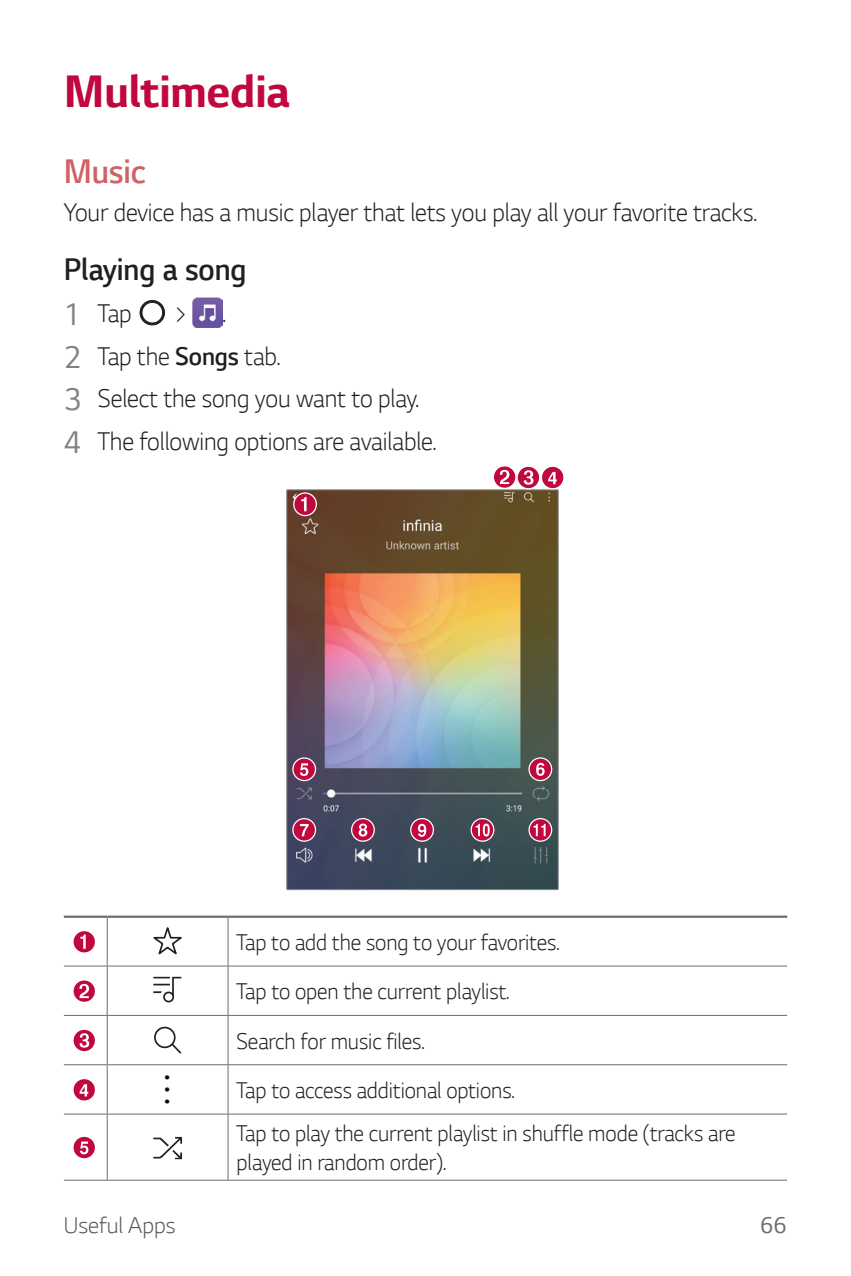
<style>
.page{position:relative;width:851px;height:1276px;background:#fff}
.page>*{position:absolute;margin:0;border:0;box-sizing:border-box;transform-origin:0 0}
.t1{font:700 48px "LG Smart";letter-spacing:-.005em;color:#c0073e}
.t2{font:300 36px "LG Smart";letter-spacing:-.005em;color:#d06165;scale:.95 1}
.t3{font:300 33px "LG Smart";letter-spacing:-.005em;color:#231f20;scale:.95 1}
.t4{font:300 27px/42.6px "LG Smart";letter-spacing:-.005em;color:#231f20;scale:.95 1}
.t5{font:300 24px/49.2px "LG Smart";letter-spacing:-.005em;color:#231f20;scale:.95 1}
.t6{font:300 24px "LG Smart";color:#57585a}
.t7{font:24px "LG Smart";color:#6c6d70}
.s1{font-weight:400;font-size:33px;color:#808285}
.s2{font-style:inherit}
</style>
<div class="page">
<svg style="left:140px;top:300px;width:24px;height:25px"></svg>
<div style="left:142px;top:302px;width:21px;height:21px;border:1px solid #231f20;border-radius:50%"></div>
<div style="left:140px;top:300px;width:24px;height:25px;border:1px solid #231f20;border-radius:50%"></div>
<img style="left:193px;top:297px;width:29px;height:30px">
<img style="left:287px;top:490px;width:271px;height:399px">
<div style="left:286px;top:489px;width:272px;height:401px;border:1px solid #808285"></div>
<svg style="left:292px;top:757px;width:24px;height:24px"></svg>
<svg style="left:293px;top:758px;width:22px;height:22px"></svg>
<svg style="left:293px;top:492px;width:24px;height:24px"></svg>
<svg style="left:294px;top:494px;width:21px;height:21px"></svg>
<svg style="left:494px;top:466px;width:69px;height:22px"></svg>
<svg style="left:528px;top:757px;width:24px;height:24px"></svg>
<svg style="left:529px;top:758px;width:22px;height:22px"></svg>
<svg style="left:292px;top:818px;width:24px;height:24px"></svg>
<svg style="left:293px;top:819px;width:22px;height:21px"></svg>
<svg style="left:351px;top:818px;width:24px;height:24px"></svg>
<svg style="left:352px;top:819px;width:21px;height:21px"></svg>
<svg style="left:470px;top:818px;width:24px;height:24px"></svg>
<svg style="left:472px;top:819px;width:21px;height:21px"></svg>
<svg style="left:410px;top:818px;width:24px;height:24px"></svg>
<svg style="left:411px;top:819px;width:21px;height:21px"></svg>
<svg style="left:528px;top:818px;width:24px;height:24px"></svg>
<svg style="left:529px;top:819px;width:22px;height:21px"></svg>
<hr style="left:107px;top:918px;width:1px;height:47px;background:#6c6d70">
<hr style="left:227px;top:918px;width:1px;height:47px;background:#6c6d70">
<hr style="left:64px;top:965px;width:43px;height:1px;background:#6c6d70">
<hr style="left:107px;top:965px;width:121px;height:1px;background:#6c6d70">
<hr style="left:107px;top:966px;width:1px;height:49px;background:#6c6d70">
<hr style="left:228px;top:965px;width:559px;height:1px;background:#6c6d70">
<hr style="left:227px;top:966px;width:1px;height:49px;background:#6c6d70">
<hr style="left:64px;top:1015px;width:43px;height:1px;background:#6c6d70">
<hr style="left:107px;top:1015px;width:121px;height:1px;background:#6c6d70">
<hr style="left:107px;top:1015px;width:1px;height:49px;background:#6c6d70">
<hr style="left:228px;top:1015px;width:559px;height:1px;background:#6c6d70">
<hr style="left:227px;top:1015px;width:1px;height:49px;background:#6c6d70">
<hr style="left:64px;top:1064px;width:43px;height:1px;background:#6c6d70">
<hr style="left:107px;top:1064px;width:121px;height:1px;background:#6c6d70">
<hr style="left:107px;top:1065px;width:1px;height:48px;background:#6c6d70">
<hr style="left:228px;top:1064px;width:559px;height:1px;background:#6c6d70">
<hr style="left:227px;top:1065px;width:1px;height:48px;background:#6c6d70">
<hr style="left:64px;top:1113px;width:43px;height:1px;background:#6c6d70">
<hr style="left:107px;top:1113px;width:121px;height:1px;background:#6c6d70">
<hr style="left:107px;top:1114px;width:1px;height:65px;background:#6c6d70">
<hr style="left:228px;top:1113px;width:559px;height:1px;background:#6c6d70">
<hr style="left:227px;top:1114px;width:1px;height:65px;background:#6c6d70">
<hr style="left:64px;top:1179px;width:43px;height:1px;background:#6c6d70">
<hr style="left:107px;top:1179px;width:121px;height:1px;background:#6c6d70">
<hr style="left:228px;top:1179px;width:559px;height:1px;background:#6c6d70">
<hr style="left:64px;top:915px;width:43px;height:3px;background:#6c6d70">
<hr style="left:107px;top:915px;width:121px;height:3px;background:#6c6d70">
<hr style="left:228px;top:915px;width:559px;height:3px;background:#6c6d70">
<svg style="left:72px;top:930px;width:24px;height:23px"></svg>
<svg style="left:74px;top:931px;width:21px;height:21px"></svg>
<svg style="left:153px;top:927px;width:29px;height:28px"></svg>
<svg style="left:72px;top:979px;width:24px;height:24px"></svg>
<svg style="left:74px;top:980px;width:21px;height:21px"></svg>
<div style="left:163px;top:991px;width:11px;height:11px;border:2px solid #231f20;border-radius:50%"></div>
<svg style="left:153px;top:976px;width:29px;height:21px"></svg>
<svg style="left:74px;top:1030px;width:21px;height:21px"></svg>
<div style="left:154px;top:1026px;width:21px;height:22px;border:2px solid #231f20;border-radius:50%"></div>
<svg style="left:170px;top:1041px;width:12px;height:13px"></svg>
<svg style="left:72px;top:1078px;width:24px;height:23px"></svg>
<svg style="left:74px;top:1079px;width:21px;height:21px"></svg>
<img style="left:153px;top:1075px;width:29px;height:29px">
<svg style="left:74px;top:1137px;width:21px;height:21px"></svg>
<svg style="left:153px;top:1136px;width:29px;height:23px"></svg>
<h1 class="t1" style="left:64px;top:72px;width:227px">Multimedia</h1>
<h2 class="t2" style="left:64px;top:157px;width:88px">Music</h2>
<p class="t4" style="left:64px;top:194px;width:731px">Your device has a music player that lets you play all your favorite tracks.</p>
<h3 class="t3" style="left:64px;top:256px;width:194px">Playing a song</h3>
<p class="t4" style="left:64px;top:295px;width:73px"><span class="s1">1</span> Tap</p>
<p class="t4" style="left:64px;top:295px;width:394px;text-indent:109px">&gt; .<br><span class="s1">2</span> Tap the <span class="s2">Songs</span> tab.<br><span class="s1">3</span> Select the song you want to play.<br><span class="s1">4</span> The following options are available.</p>
<p class="t5" style="left:236px;top:920px;width:341px">Tap to add the song to your favorites.<br>Tap to open the current playlist.<br>Search for music files.<br>Tap to access additional options.</p>
<p class="t5" style="left:236px;top:1122px;width:527px;line-height:28.5px">Tap to play the current playlist in shuffle mode (tracks are played in random order).</p>
<p class="t6" style="left:64px;top:1215px;width:113px">Useful Apps</p>
<p class="t7" style="left:760px;top:1215px;width:29px">66</p>
</div>
